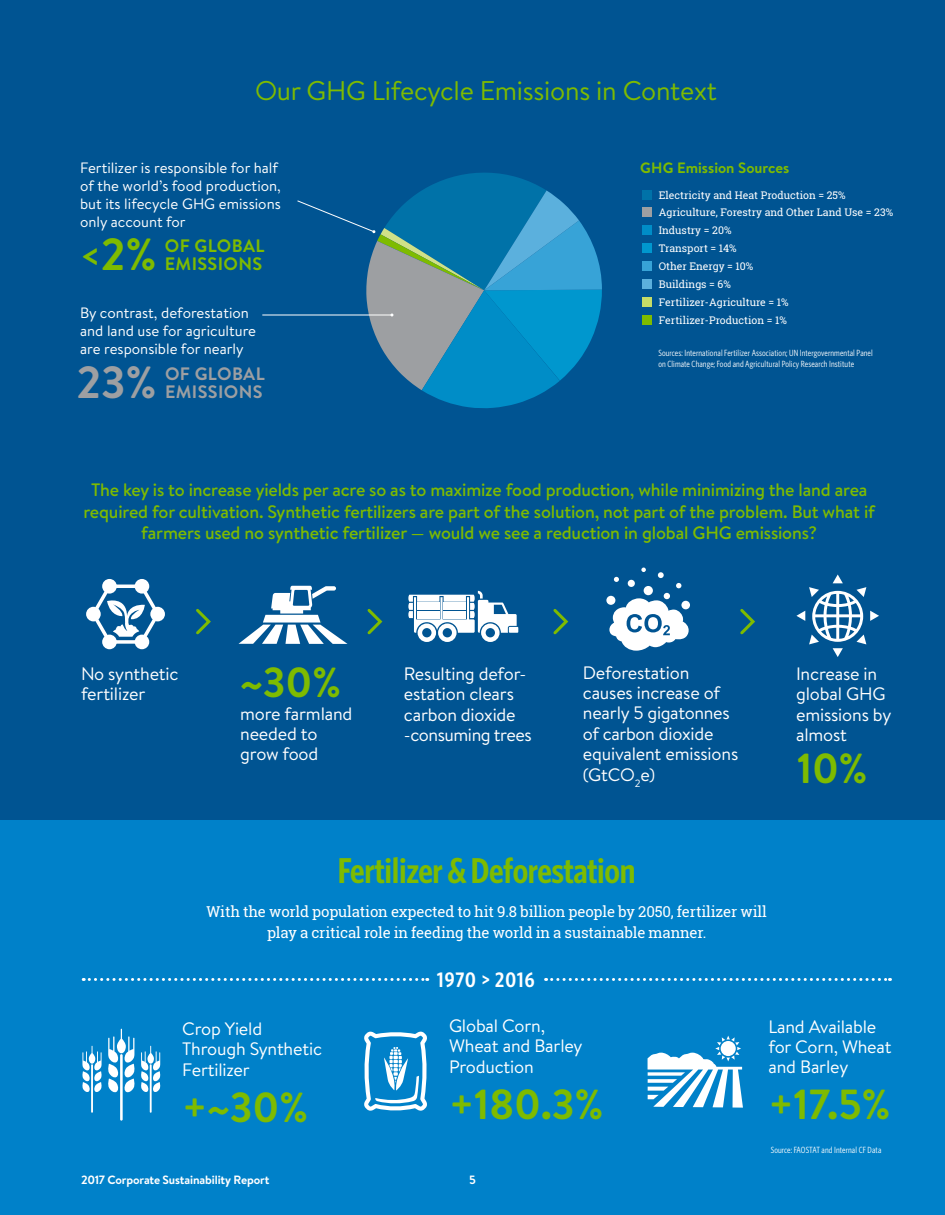
<style>
.page{position:relative;width:945px;height:1215px;background:#fff}
.page>*{position:absolute;margin:0;border:0;box-sizing:border-box;transform-origin:0 0}
.t1{font:700 45px "Brandon Text";color:#7ebb00}
.t2{font:700 45px "Brandon Text";color:#9d9fa2}
.t3{font:700 42px "Brandon Text";letter-spacing:-.01em;color:#7ebb00}
.t4{font:600 36px "Whitney Condensed";letter-spacing:-.01em;color:#7ebb00}
.t5{font:27px "Brandon Text";letter-spacing:-.01em;color:#7ebb00}
.t6{font:600 21px "Whitney Condensed";letter-spacing:.045em;color:#fff}
.t7{font:18px/20.4px "Brandon Text";letter-spacing:-.01em;color:#fff}
.t8{font:500 18px/21.6px "Brandon Text";letter-spacing:-.01em;color:#7ebb00;text-align:center}
.t9{font:700 18px/18px "Brandon Text";letter-spacing:.02em;color:#7ebb00}
.t10{font:700 18px/18px "Brandon Text";letter-spacing:.02em;color:#9d9fa2}
.t11{font:15px/18px "Brandon Text";color:#fff}
.t12{font:15px/21px "Roboto Slab";letter-spacing:-.01em;color:#fff;text-align:center}
.t13{font:700 15px "Brandon Text";color:#7ebb00}
.t14{font:700 12px "Brandon Text";letter-spacing:-.01em;color:#fff}
.t15{font:10.5px/18px "Roboto Slab";color:#fff}
.t16{font:9px/10.8px "Whitney Condensed";letter-spacing:.015em;color:#fff}
.s1{font-size:36px}
</style>
<div class="page">
<div style="left:0;top:815px;width:945px;height:400px;background:#0081c9"></div>
<div style="left:0;top:0;width:945px;height:819px;background:#005492"></div>
<svg style="left:648px;top:1036px;width:95px;height:72px"></svg>
<hr style="left:120px;top:1054px;width:3px;height:67px;background:#fff">
<hr style="left:91px;top:1064px;width:2px;height:49px;background:#fff">
<hr style="left:150px;top:1064px;width:2px;height:49px;background:#fff">
<svg style="left:82px;top:1029px;width:79px;height:64px"></svg>
<svg style="left:364px;top:1031px;width:63px;height:80px"></svg>
<svg style="left:83px;top:978px;width:345px;height:3px"></svg>
<svg style="left:546px;top:978px;width:345px;height:3px"></svg>
<svg style="left:408px;top:591px;width:109px;height:51px"></svg>
<svg style="left:239px;top:586px;width:109px;height:58px"></svg>
<svg style="left:606px;top:596px;width:9px;height:9px"></svg>
<svg style="left:609px;top:568px;width:81px;height:83px"></svg>
<svg style="left:796px;top:574px;width:83px;height:83px"></svg>
<div style="left:102px;top:579px;width:15px;height:15px;background:#fff;border-radius:50%"></div>
<div style="left:86px;top:607px;width:15px;height:14px;background:#fff;border-radius:50%"></div>
<div style="left:150px;top:607px;width:15px;height:14px;background:#fff;border-radius:50%"></div>
<div style="left:135px;top:579px;width:14px;height:15px;background:#fff;border-radius:50%"></div>
<div style="left:102px;top:635px;width:15px;height:14px;background:#fff;border-radius:50%"></div>
<div style="left:135px;top:635px;width:14px;height:14px;background:#fff;border-radius:50%"></div>
<svg style="left:91px;top:585px;width:69px;height:59px"></svg>
<svg style="left:196px;top:609px;width:15px;height:26px"></svg>
<svg style="left:367px;top:609px;width:16px;height:26px"></svg>
<svg style="left:553px;top:609px;width:16px;height:26px"></svg>
<svg style="left:740px;top:609px;width:15px;height:26px"></svg>
<div style="left:642px;top:190px;width:9px;height:10px;background:#0072a8"></div>
<div style="left:642px;top:207px;width:9px;height:10px;background:#9d9fa2"></div>
<div style="left:642px;top:225px;width:9px;height:10px;background:#008dc7"></div>
<div style="left:642px;top:243px;width:9px;height:10px;background:#0097ce"></div>
<div style="left:642px;top:261px;width:9px;height:10px;background:#37a3d7"></div>
<div style="left:642px;top:279px;width:9px;height:10px;background:#5bb0dd"></div>
<div style="left:642px;top:297px;width:9px;height:10px;background:#c5dc67"></div>
<div style="left:642px;top:315px;width:9px;height:10px;background:#7ebb00"></div>
<svg style="left:297px;top:200px;width:26px;height:12px"></svg>
<hr style="left:262px;top:315px;width:130px;height:1px;background:#fff">
<h3 class="t5" style="left:255px;top:72px;width:463px">Our GHG Lifecycle Emissions in Context</h3>
<p class="t11" style="left:80px;top:159px;width:202px">Fertilizer is responsible for half of the world’s food production, but its lifecycle GHG emissions only account for</p>
<h1 class="t1" style="left:80px;top:223px;width:78px"><span class="s1">&lt;</span>2%</h1>
<p class="t9" style="left:165px;top:236px;width:101px">OF GLOBAL<br>EMISSIONS</p>
<p class="t11" style="left:80px;top:303px;width:178px">By contrast, deforestation and land use for agriculture are responsible for nearly</p>
<h1 class="t2" style="left:76px;top:351px;width:82px">23%</h1>
<p class="t10" style="left:165px;top:364px;width:101px">OF GLOBAL<br>EMISSIONS</p>
<p class="t13" style="left:640px;top:158px;width:151px">GHG Emission Sources</p>
<p class="t15" style="left:659px;top:186px;width:236px">Electricity and Heat Production = 25%<br>Agriculture, Forestry and Other Land Use = 23%<br>Industry = 20%<br>Transport = 14%<br>Other Energy = 10%<br>Buildings = 6%<br>Fertilizer-Agriculture = 1%<br>Fertilizer-Production = 1%</p>
<p class="t16" style="left:658px;top:348px;width:216px">Sources: International Fertilizer Association; UN Intergovernmental Panel on Climate Change; Food and Agricultural Policy Research Institute</p>
<p class="t8" style="left:83px;top:478px;width:793px">The key is to increase yields per acre so as to maximize food production, while minimizing the land area required for cultivation. Synthetic fertilizers are part of the solution, not part of the problem. But what if farmers used no synthetic fertilizer — would we see a reduction in global GHG emissions?</p>
<p class="t7" style="left:81px;top:663px;width:99px">No synthetic fertilizer</p>
<h2 class="t3" style="left:240px;top:653px;width:103px">~30%</h2>
<p class="t7" style="left:240px;top:703px;width:114px">more farmland needed to grow food</p>
<p class="t7" style="left:404px;top:663px;width:129px">Resulting defor&shy;estation clears carbon dioxide -consuming trees</p>
<p class="t7" style="left:583px;top:661px;width:157px">Deforestation causes increase of nearly 5 gigatonnes of carbon dioxide equivalent emissions (GtCO<sub>2</sub>e)</p>
<h3 class="t4" style="left:338px;top:847px;width:299px">Fertilizer &amp; Deforestation</h3>
<p class="t12" style="left:206px;top:901px;width:562px">With the world population expected to hit 9.8 billion people by 2050, fertilizer will play a critical role in feeding the world in a sustainable manner.</p>
<p class="t6" style="left:437px;top:966px;width:99px">1970 &gt; 2016</p>
<p class="t7" style="left:796px;top:663px;width:97px">Increase in global GHG emissions by almost</p>
<h2 class="t3" style="left:797px;top:739px;width:72px">10%</h2>
<p class="t7" style="left:182px;top:1018px;width:141px">Crop Yield<br>Through Synthetic<br>Fertilizer</p>
<h2 class="t3" style="left:182px;top:1078px;width:127px">+~30%</h2>
<p class="t7" style="left:449px;top:1015px;width:135px">Global Corn,<br>Wheat and Barley<br>Production</p>
<h2 class="t3" style="left:449px;top:1075px;width:156px">+180.3%</h2>
<p class="t14" style="left:81px;top:1171px;width:190px">2017 Corporate Sustainability Report</p>
<p class="t14" style="left:469px;top:1171px;width:8px">5</p>
<p class="t7" style="left:768px;top:1016px;width:125px">Land Available for Corn, Wheat and Barley</p>
<h2 class="t3" style="left:768px;top:1076px;width:124px">+17.5%</h2>
<p class="t16" style="left:771px;top:1144px;width:112px">Source: FAOSTAT and Internal CF Data</p>
</div>
